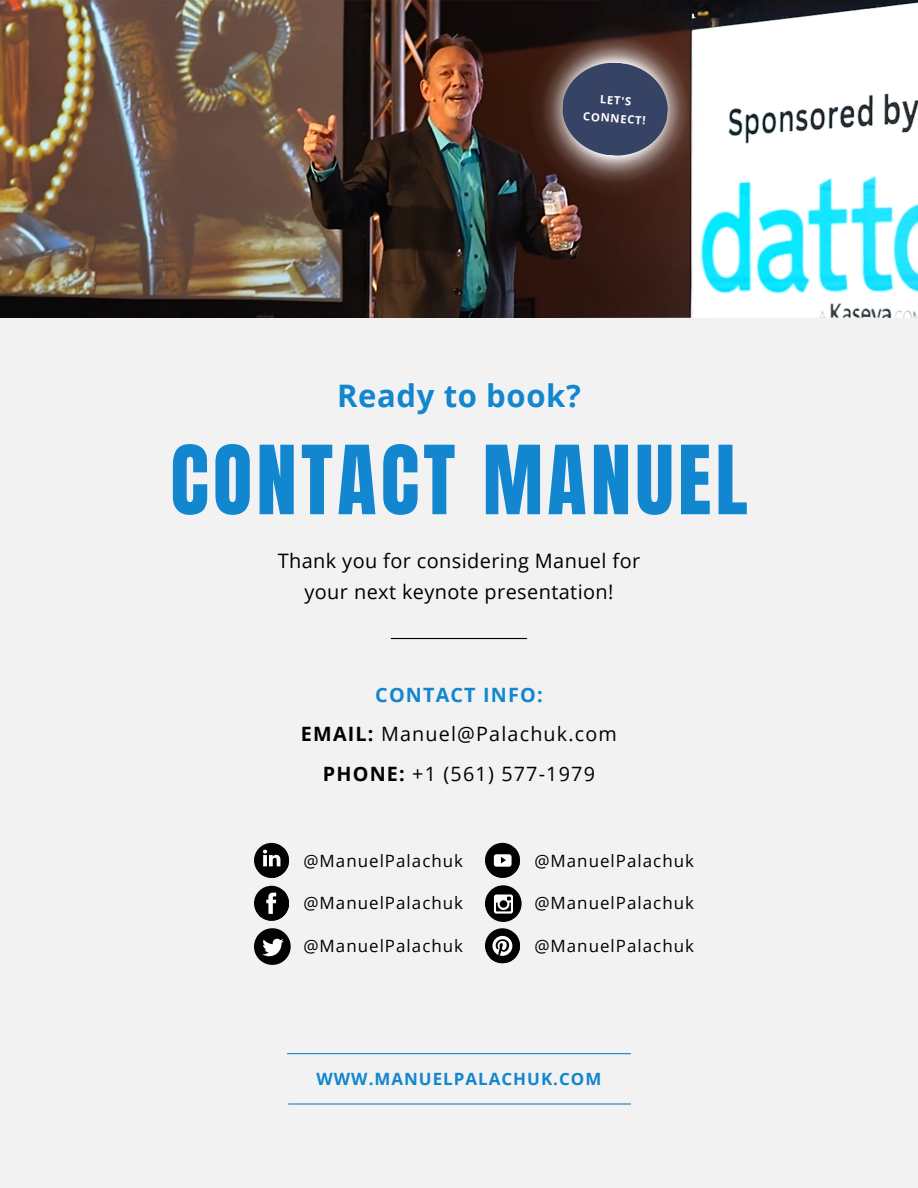
<style>
.page{position:relative;width:918px;height:1188px;background:#f2f2f2}
.page>*{position:absolute;margin:0;border:0;box-sizing:border-box;transform-origin:0 0}
.t1{font:81px "Anton";letter-spacing:.05em;color:#1286cf}
.t2{font:700 31.05px "Open Sans";letter-spacing:.02em;color:#1286cf}
.t3{font:19.95px/31.5px "Open Sans";letter-spacing:.02em;color:#000;text-align:center}
.t4{font:19.8px/39.3px "Open Sans";letter-spacing:.06em;color:#000;text-align:center}
.t5{font:16.95px "Open Sans";letter-spacing:.06em;color:#000}
.t6{font:700 16.95px "Open Sans";letter-spacing:.06em;color:#1286cf}
.t7{font:700 11.25px/18px "Open Sans";color:#fff;text-align:center}
.s1{font-weight:700;color:#1286cf}
.s2{font-weight:700}
</style>
<div class="page">
<img style="left:0;top:0;width:918px;height:317px">
<div style="left:254px;top:886px;width:35px;height:35px;background:#020202;border-radius:50%"></div>
<svg style="left:259px;top:891px;width:30px;height:30px"></svg>
<div style="left:485px;top:843px;width:35px;height:35px;background:#020202;border-radius:50%"></div>
<svg style="left:490px;top:848px;width:30px;height:30px"></svg>
<div style="left:485px;top:928px;width:35px;height:35px;background:#020202;border-radius:50%"></div>
<svg style="left:490px;top:933px;width:30px;height:31px"></svg>
<div style="left:254px;top:843px;width:35px;height:35px;background:#020202;border-radius:50%"></div>
<svg style="left:259px;top:848px;width:30px;height:30px"></svg>
<svg style="left:254px;top:928px;width:37px;height:37px"></svg>
<div style="left:485px;top:885px;width:37px;height:37px;background:#020202;border-radius:50%"></div>
<svg style="left:494px;top:895px;width:19px;height:19px"></svg>
<hr style="left:287px;top:1053px;width:344px;height:1px;background:#1286cf">
<hr style="left:288px;top:1103px;width:343px;height:2px;background:#1286cf">
<hr style="left:391px;top:638px;width:136px;height:1px;background:#000">
<svg style="left:36px;top:316px;width:846px;height:2px"></svg>
<svg style="left:528px;top:22px;width:174px;height:174px"></svg>
<p class="t7" style="left:585px;top:89px;width:64px;rotate:4deg">LET'S<br>CONNECT!</p>
<h2 class="t2" style="left:337px;top:374px;width:245px">Ready to book?</h2>
<h1 class="t1" style="left:170px;top:422px;width:579px">CONTACT MANUEL</h1>
<p class="t3" style="left:278px;top:544px;width:364px">Thank you for considering Manuel for your next keynote presentation!</p>
<p class="t4" style="left:301px;top:675px;width:318px"><span class="s1">CONTACT INFO:<br></span><span class="s2">EMAIL:</span> Manuel@Palachuk.com<br><span class="s2">PHONE:</span> +1 (561) 577-1979</p>
<p class="t5" style="left:303px;top:848px;width:161px">@ManuelPalachuk</p>
<p class="t5" style="left:303px;top:891px;width:161px">@ManuelPalachuk</p>
<p class="t5" style="left:303px;top:934px;width:161px">@ManuelPalachuk</p>
<p class="t5" style="left:534px;top:848px;width:161px">@ManuelPalachuk</p>
<p class="t5" style="left:534px;top:891px;width:161px">@ManuelPalachuk</p>
<p class="t5" style="left:534px;top:934px;width:161px">@ManuelPalachuk</p>
<p class="t6" style="left:317px;top:1067px;width:286px">WWW.MANUELPALACHUK.COM</p>
</div>
